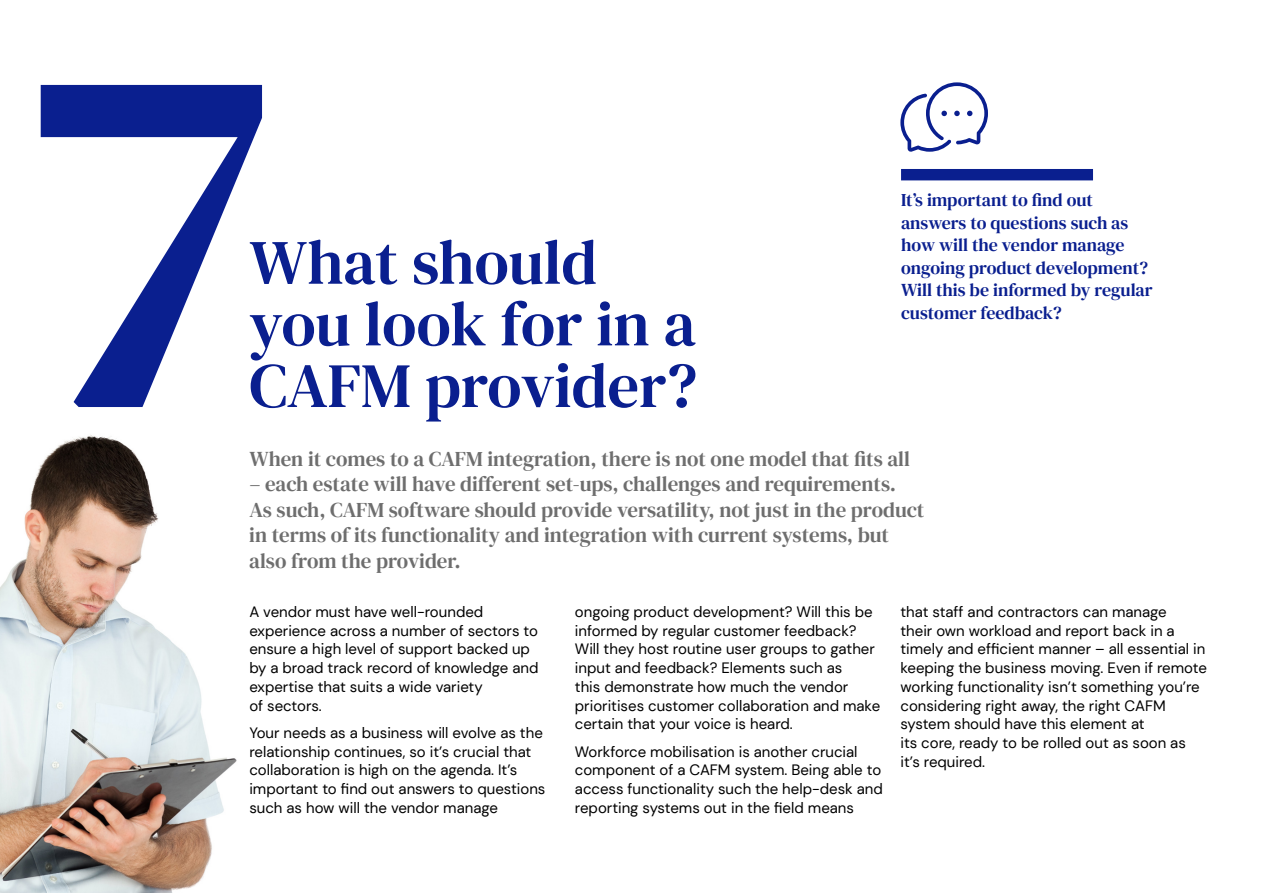
<style>
.page{position:relative;width:1263px;height:893px;background:#fff}
.page>*{position:absolute;margin:0;border:0;box-sizing:border-box;transform-origin:0 0}
.t1{font:506.4px "DM Serif Text";color:#0a1f8f}
.t2{font:63px/61.7px "DM Serif Text";color:#0a1f8f}
.t3{font:21px/25.5px "DM Serif Text";color:#6e6e6e}
.t4{font:18px/22.5px "DM Serif Text";color:#0a1f8f}
.t5{font:15px/18.8px "DM Sans";color:#000}
</style>
<div class="page">
<img style="left:0;top:435px;width:237px;height:458px">
<div style="left:901px;top:169px;width:192px;height:11px;background:#0a1f8f"></div>
<svg style="left:900px;top:82px;width:88px;height:70px"></svg>
<h1 class="t1" style="left:27px;top:-58px;width:248px">7</h1>
<h2 class="t2" style="left:249px;top:232px;width:448px">What should you look for in a</h2>
<h2 class="t2" style="left:249px;top:356px;width:449px">CAFM provider?</h2>
<p class="t4" style="left:901px;top:189px;width:253px">It’s important to find out answers to questions such as how will the vendor manage ongoing product development?<br>Will this be informed by regular customer feedback?</p>
<h3 class="t3" style="left:249px;top:446px;width:662px">When it comes to a CAFM integration, there is not one model that fits all</h3>
<p class="t3" style="left:249px;top:472px;width:677px">– each estate will have different set-ups, challenges and requirements.<br>As such, CAFM software should provide versatility, not just in the product in terms of its functionality and integration with current systems, but also from the provider.</p>
<p class="t5" style="left:575px;top:602px;width:307px">ongoing product development? Will this be informed by regular customer feedback?<br>Will they host routine user groups to gather input and feedback? Elements such as<br>this demonstrate how much the vendor prioritises customer collaboration and make certain that your voice is heard.</p>
<p class="t5" style="left:575px;top:742px;width:309px">Workforce mobilisation is another crucial component of a CAFM system. Being able to access functionality such the help-desk and reporting systems out in the field means</p>
<p class="t5" style="left:249px;top:602px;width:291px">A vendor must have well-rounded experience across a number of sectors to ensure a high level of support backed up by a broad track record of knowledge and expertise that suits a wide variety<br>of sectors.</p>
<p class="t5" style="left:249px;top:723px;width:298px">Your needs as a business will evolve as the relationship continues, so it’s crucial that collaboration is high on the agenda. It’s important to find out answers to questions such as how will the vendor manage</p>
<p class="t5" style="left:900px;top:602px;width:308px">that staff and contractors can manage<br>their own workload and report back in a timely and efficient manner – all essential in keeping the business moving. Even if remote working functionality isn’t something you’re considering right away, the right CAFM system should have this element at<br>its core, ready to be rolled out as soon as it’s required.</p>
</div>
